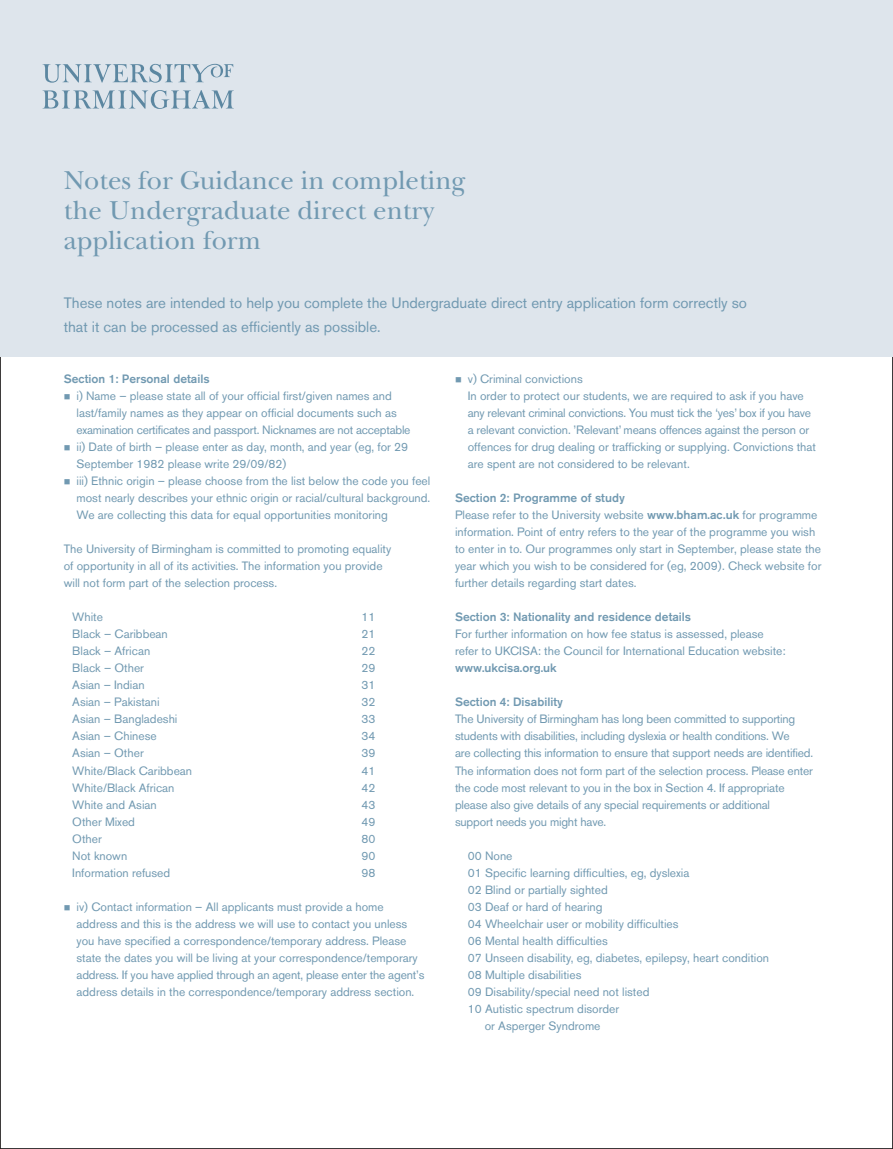
<style>
.page{position:relative;width:893px;height:1149px;background:#fff}
.page>*{position:absolute;margin:0;border:0;box-sizing:border-box;transform-origin:0 0}
.t1{font:27px/30px "New Baskerville LT";color:#7199b1}
.t2{font:15px/23.2px "Akzidenz Grotesk BQ";color:#7199b1}
.t3{font:12px/17px "Akzidenz Grotesk BQ";color:#7199b1}
.t4{font:500 12px "Akzidenz Grotesk BQ";color:#7199b1}
.s1{font-weight:500}
</style>
<div class="page">
<div style="left:0;top:0;width:893px;height:356px;background:#dee5ec"></div>
<svg style="left:43px;top:64px;width:190px;height:19px"></svg>
<svg style="left:43px;top:90px;width:191px;height:19px"></svg>
<h1 class="t1" style="left:64px;top:168px;width:403px">Notes for Guidance in completing the Undergraduate direct entry application form</h1>
<p class="t2" style="left:64px;top:293px;width:685px">These notes are intended to help you complete the Undergraduate direct entry application form correctly so that it can be processed as efficiently as possible.</p>
<p class="t4" style="left:64px;top:374px;width:147px">Section 1: Personal details</p>
<p class="t3" style="left:77px;top:388px;width:355px">i) Name – please state all of your official first/given names and last/family names as they appear on official documents such as examination certificates and passport. Nicknames are not acceptable<br>ii) Date of birth – please enter as day, month, and year (eg, for 29<br>September 1982 please write 29/09/82)<br>iii) Ethnic origin – please choose from the list below the code you feel most nearly describes your ethnic origin or racial/cultural background.<br>We are collecting this data for equal opportunities monitoring</p>
<p class="t3" style="left:64px;top:541px;width:329px">The University of Birmingham is committed to promoting equality of opportunity in all of its activities. The information you provide will not form part of the selection process.</p>
<p class="t3" style="left:72px;top:609px;width:32px">White</p>
<p class="t3" style="left:361px;top:609px;width:15px">11</p>
<p class="t3" style="left:72px;top:626px;width:97px">Black – Caribbean</p>
<p class="t3" style="left:361px;top:626px;width:15px">21</p>
<p class="t3" style="left:72px;top:643px;width:79px">Black – African</p>
<p class="t3" style="left:361px;top:643px;width:15px">22</p>
<p class="t3" style="left:72px;top:660px;width:73px">Black – Other</p>
<p class="t3" style="left:361px;top:660px;width:15px">29</p>
<p class="t3" style="left:72px;top:677px;width:74px">Asian – Indian</p>
<p class="t3" style="left:361px;top:677px;width:15px">31</p>
<p class="t3" style="left:72px;top:694px;width:89px">Asian – Pakistani</p>
<p class="t3" style="left:361px;top:694px;width:15px">32</p>
<p class="t3" style="left:72px;top:711px;width:107px">Asian – Bangladeshi</p>
<p class="t3" style="left:361px;top:711px;width:15px">33</p>
<p class="t3" style="left:72px;top:728px;width:86px">Asian – Chinese</p>
<p class="t3" style="left:361px;top:728px;width:15px">34</p>
<p class="t3" style="left:72px;top:745px;width:73px">Asian – Other</p>
<p class="t3" style="left:361px;top:745px;width:15px">39</p>
<p class="t3" style="left:72px;top:762px;width:121px">White/Black Caribbean</p>
<p class="t3" style="left:361px;top:762px;width:15px">41</p>
<p class="t3" style="left:72px;top:779px;width:104px">White/Black African</p>
<p class="t3" style="left:361px;top:779px;width:15px">42</p>
<p class="t3" style="left:72px;top:797px;width:86px">White and Asian</p>
<p class="t3" style="left:361px;top:797px;width:15px">43</p>
<p class="t3" style="left:72px;top:814px;width:64px">Other Mixed</p>
<p class="t3" style="left:361px;top:814px;width:15px">49</p>
<p class="t3" style="left:72px;top:831px;width:31px">Other</p>
<p class="t3" style="left:361px;top:831px;width:15px">80</p>
<p class="t3" style="left:72px;top:848px;width:57px">Not known</p>
<p class="t3" style="left:361px;top:848px;width:15px">90</p>
<p class="t3" style="left:72px;top:865px;width:100px">Information refused</p>
<p class="t3" style="left:361px;top:865px;width:15px">98</p>
<p class="t3" style="left:77px;top:899px;width:349px">iv) Contact information – All applicants must provide a home address and this is the address we will use to contact you unless you have specified a correspondence/temporary address. Please state the dates you will be living at your correspondence/temporary address. If you have applied through an agent, please enter the agent’s address details in the correspondence/temporary address section.</p>
<p class="t3" style="left:468px;top:371px;width:350px">v) Criminal convictions<br>In order to protect our students, we are required to ask if you have any relevant criminal convictions. You must tick the ‘yes’ box if you have a relevant conviction. ’Relevant’ means offences against the person or offences for drug dealing or trafficking or supplying. Convictions that are spent are not considered to be relevant.</p>
<p class="t3" style="left:455px;top:490px;width:368px"><span class="s1">Section 2: Programme of study<br></span>Please refer to the University website <span class="s1">www.bham.ac.uk</span> for programme information. Point of entry refers to the year of the programme you wish to enter in to. Our programmes only start in September, please state the year which you wish to be considered for (eg, 2009). Check website for further details regarding start dates.</p>
<p class="t4" style="left:455px;top:612px;width:238px">Section 3: Nationality and residence details</p>
<p class="t3" style="left:455px;top:626px;width:332px">For further information on how fee status is assessed, please refer to UKCISA: the Council for International Education website:</p>
<p class="t4" style="left:455px;top:663px;width:103px">www.ukcisa.org.uk</p>
<p class="t4" style="left:455px;top:697px;width:109px">Section 4: Disability</p>
<p class="t3" style="left:455px;top:711px;width:360px">The University of Birmingham has long been committed to supporting students with disabilities, including dyslexia or health conditions. We<br>are collecting this information to ensure that support needs are identified.<br>The information does not form part of the selection process. Please enter the code most relevant to you in the box in Section 4. If appropriate please also give details of any special requirements or additional<br>support needs you might have.</p>
<p class="t3" style="left:468px;top:848px;width:46px">00 None</p>
<p class="t3" style="left:468px;top:865px;width:223px">01 Specific learning difficulties, eg, dyslexia</p>
<p class="t3" style="left:468px;top:882px;width:141px">02 Blind or partially sighted</p>
<p class="t3" style="left:468px;top:899px;width:136px">03 Deaf or hard of hearing</p>
<p class="t3" style="left:468px;top:916px;width:212px">04 Wheelchair user or mobility difficulties</p>
<p class="t3" style="left:468px;top:933px;width:141px">06 Mental health difficulties</p>
<p class="t3" style="left:468px;top:950px;width:303px">07 Unseen disability, eg, diabetes, epilepsy, heart condition</p>
<p class="t3" style="left:468px;top:967px;width:115px">08 Multiple disabilities</p>
<p class="t3" style="left:468px;top:984px;width:183px">09 Disability/special need not listed</p>
<p class="t3" style="left:468px;top:1001px;width:153px">10 Autistic spectrum disorder</p>
<p class="t3" style="left:485px;top:1018px;width:117px">or Asperger Syndrome</p>
</div>
